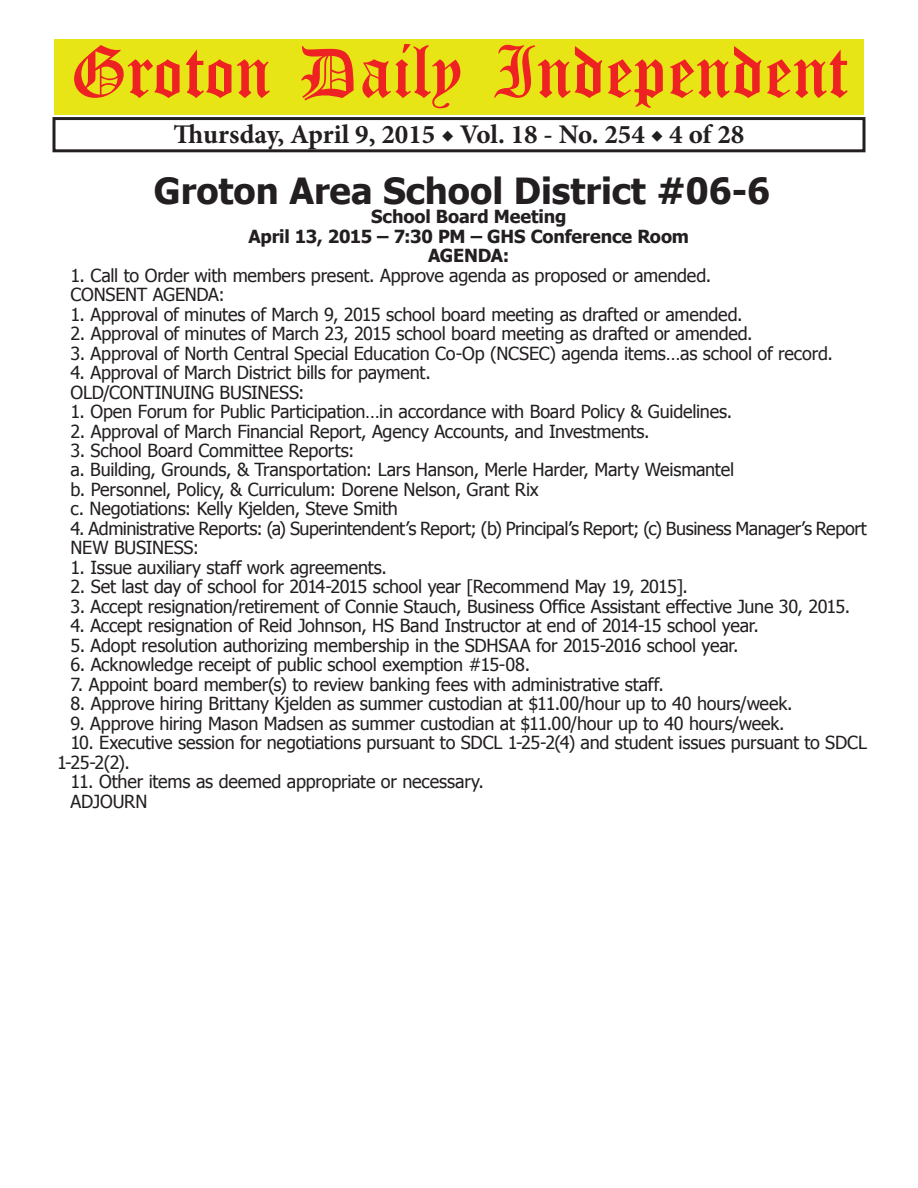
<style>
.page{position:relative;width:918px;height:1188px;background:#fff}
.page>*{position:absolute;margin:0;border:0;box-sizing:border-box;transform-origin:0 0}
.t1{font:54px "Old English Five";color:#ee2123}
.t2{font:700 36px "Tahoma";color:#231f20}
.t3{font:700 27px "Minion Pro";color:#231f20}
.t4{font:18px/19.5px "Tahoma";letter-spacing:-.01em;color:#231f20}
.t5{font:700 18px/19.5px "Tahoma";letter-spacing:-.01em;color:#231f20;text-align:center}
</style>
<div class="page">
<div style="left:52px;top:117px;width:814px;height:35px;border:3px solid #231f20"></div>
<div style="left:54px;top:40px;width:810px;height:75px;background:#e7e515"></div>
<h1 class="t1" style="left:70px;top:47px;width:779px">Groton Daily Independent</h1>
<h3 class="t3" style="left:174px;top:116px;width:572px">Thursday, April 9, 2015 ◆ Vol. 18 - No. 254 ◆ 4 of 28</h3>
<h2 class="t2" style="left:154px;top:165px;width:618px">Groton Area School District #06-6</h2>
<p class="t5" style="left:248px;top:206px;width:442px">School Board Meeting<br>April 13, 2015 – 7:30 PM – GHS Conference Room<br>AGENDA:</p>
<p class="t4" style="left:71px;top:264px;width:642px">1. Call to Order with members present. Approve agenda as proposed or amended.<br>CONSENT AGENDA:</p>
<p class="t4" style="left:71px;top:303px;width:674px">1. Approval of minutes of March 9, 2015 school board meeting as drafted or amended.</p>
<p class="t4" style="left:71px;top:323px;width:684px">2. Approval of minutes of March 23, 2015 school board meeting as drafted or amended.</p>
<p class="t4" style="left:71px;top:342px;width:764px">3. Approval of North Central Special Education Co-Op (NCSEC) agenda items…as school of record.</p>
<p class="t4" style="left:71px;top:362px;width:362px">4. Approval of March District bills for payment.<br>OLD/CONTINUING BUSINESS:</p>
<p class="t4" style="left:71px;top:401px;width:663px">1. Open Forum for Public Participation…in accordance with Board Policy &amp; Guidelines.</p>
<p class="t4" style="left:71px;top:420px;width:581px">2. Approval of March Financial Report, Agency Accounts, and Investments.</p>
<p class="t4" style="left:71px;top:440px;width:665px">3. School Board Committee Reports:<br>a. Building, Grounds, &amp; Transportation: Lars Hanson, Merle Harder, Marty Weismantel b. Personnel, Policy, &amp; Curriculum: Dorene Nelson, Grant Rix<br>c. Negotiations: Kelly Kjelden, Steve Smith</p>
<p class="t4" style="left:71px;top:518px;width:798px">4. Administrative Reports: (a) Superintendent’s Report; (b) Principal’s Report; (c) Business Manager’s Report<br>NEW BUSINESS:</p>
<p class="t4" style="left:71px;top:557px;width:318px">1. Issue auxiliary staff work agreements.</p>
<p class="t4" style="left:71px;top:576px;width:619px">2. Set last day of school for 2014-2015 school year [Recommend May 19, 2015].</p>
<p class="t4" style="left:71px;top:596px;width:781px">3. Accept resignation/retirement of Connie Stauch, Business Office Assistant effective June 30, 2015.</p>
<p class="t4" style="left:71px;top:615px;width:690px">4. Accept resignation of Reid Johnson, HS Band Instructor at end of 2014-15 school year.</p>
<p class="t4" style="left:71px;top:635px;width:670px">5. Adopt resolution authorizing membership in the SDHSAA for 2015-2016 school year.</p>
<p class="t4" style="left:71px;top:654px;width:461px">6. Acknowledge receipt of public school exemption #15-08.</p>
<p class="t4" style="left:71px;top:674px;width:595px">7. Appoint board member(s) to review banking fees with administrative staff.</p>
<p class="t4" style="left:71px;top:693px;width:724px">8. Approve hiring Brittany Kjelden as summer custodian at $11.00/hour up to 40 hours/week.</p>
<p class="t4" style="left:71px;top:713px;width:716px">9. Approve hiring Mason Madsen as summer custodian at $11.00/hour up to 40 hours/week.</p>
<p class="t4" style="left:57px;top:732px;width:812px;text-indent:14px">10. Executive session for negotiations pursuant to SDCL 1-25-2(4) and student issues pursuant to SDCL<br>1-25-2(2).</p>
<p class="t4" style="left:71px;top:771px;width:415px">11. Other items as deemed appropriate or necessary.<br>ADJOURN</p>
</div>
